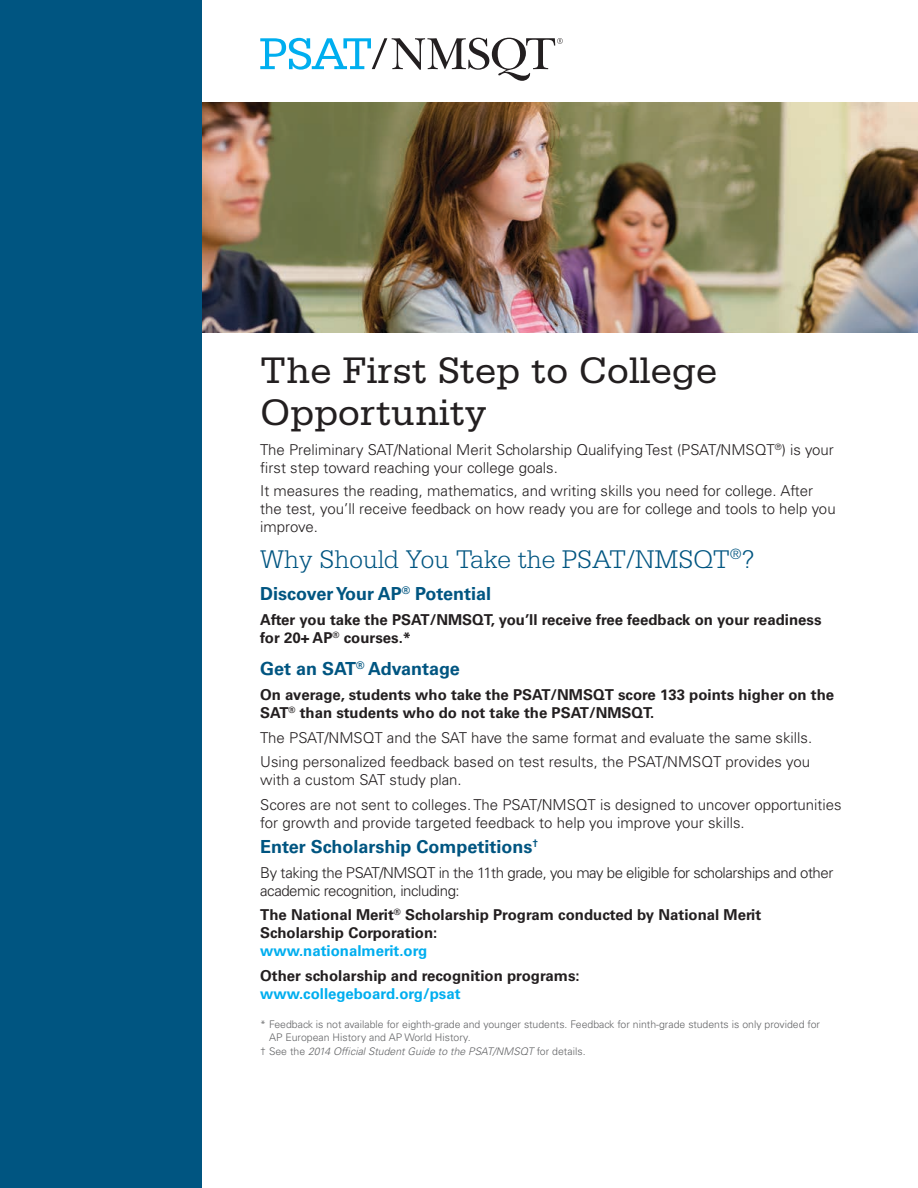
<style>
.page{position:relative;width:918px;height:1188px;background:#fff}
.page>*{position:absolute;margin:0;border:0;box-sizing:border-box;transform-origin:0 0}
.t1{font:39px/42px "Serifa Std";color:#231f20}
.t2{font:300 27px "Serifa Std";color:#005581}
.t3{font:700 18px "Univers LT Std";color:#005581}
.t4{font:300 15px/18px "Univers LT Std";color:#231f20}
.t5{font:700 15px/18px "Univers LT Std";color:#231f20}
.t6{font:300 15px/18px "Univers LT Std";letter-spacing:-.03em;color:#231f20}
.t7{font:300 10.5px/13.5px "Univers LT Std";color:#636466}
.t8{font:italic 300 10.5px "Univers LT Std";color:#636466}
.s1{color:#00aeef}
.s2{font-style:normal}
</style>
<div class="page">
<div style="left:0;top:0;width:202px;height:1188px;background:#005581"></div>
<img style="left:203px;top:102px;width:715px;height:231px">
<svg style="left:260px;top:38px;width:303px;height:43px"></svg>
<h1 class="t1" style="left:260px;top:350px;width:459px">The First Step to College<br>Opportunity</h1>
<p class="t4" style="left:260px;top:441px;width:575px">The Preliminary SAT/National Merit Scholarship Qualifying Test (PSAT/NMSQT<sup>®</sup>) is your first step toward reaching your college goals.</p>
<p class="t4" style="left:260px;top:482px;width:577px">It measures the reading, mathematics, and writing skills you need for college. After the test, you’ll receive feedback on how ready you are for college and tools to help you improve.</p>
<h2 class="t2" style="left:260px;top:544px;width:495px">Why Should You Take the PSAT/NMSQT<sup>®</sup>?</h2>
<h3 class="t3" style="left:260px;top:583px;width:232px">Discover Your AP<sup>®</sup> Potential</h3>
<p class="t5" style="left:260px;top:611px;width:563px">After you take the PSAT/NMSQT, you’ll receive free feedback on your readiness for 20+ AP<sup>®</sup> courses.*</p>
<h3 class="t3" style="left:260px;top:658px;width:201px">Get an SAT<sup>®</sup> Advantage</h3>
<p class="t5" style="left:260px;top:686px;width:576px">On average, students who take the PSAT/NMSQT score 133 points higher on the<br>SAT<sup>®</sup> than students who do not take the PSAT/NMSQT.</p>
<p class="t4" style="left:260px;top:728px;width:554px">The PSAT/NMSQT and the SAT have the same format and evaluate the same skills.</p>
<p class="t4" style="left:260px;top:753px;width:551px">Using personalized feedback based on test results, the PSAT/NMSQT provides you with a custom SAT study plan.</p>
<p class="t4" style="left:260px;top:796px;width:583px">Scores are not sent to colleges. The PSAT/NMSQT is designed to uncover opportunities for growth and provide targeted feedback to help you improve your skills.</p>
<h3 class="t3" style="left:260px;top:836px;width:280px">Enter Scholarship Competitions<sup>†</sup></h3>
<p class="t6" style="left:260px;top:863px;width:575px">By taking the PSAT/NMSQT in the 11th grade, you may be eligible for scholarships and other academic recognition, including:</p>
<p class="t5" style="left:260px;top:906px;width:502px">The National Merit<sup>®</sup> Scholarship Program conducted by National Merit<br>Scholarship Corporation:<br><span class="s1">www.nationalmerit.org</span></p>
<p class="t5" style="left:260px;top:967px;width:321px">Other scholarship and recognition programs: <span class="s1">www.collegeboard.org/psat</span></p>
<p class="t7" style="left:269px;top:1017px;width:553px;text-indent:-9px">* Feedback is not available for eighth-grade and younger students. Feedback for ninth-grade students is only provided for<br>AP European History and AP World History.</p>
<p class="t8" style="left:260px;top:1045px;width:327px"><span class="s2">† See the</span> 2014 Official Student Guide to the PSAT/NMSQT <span class="s2">for details.</span></p>
</div>
